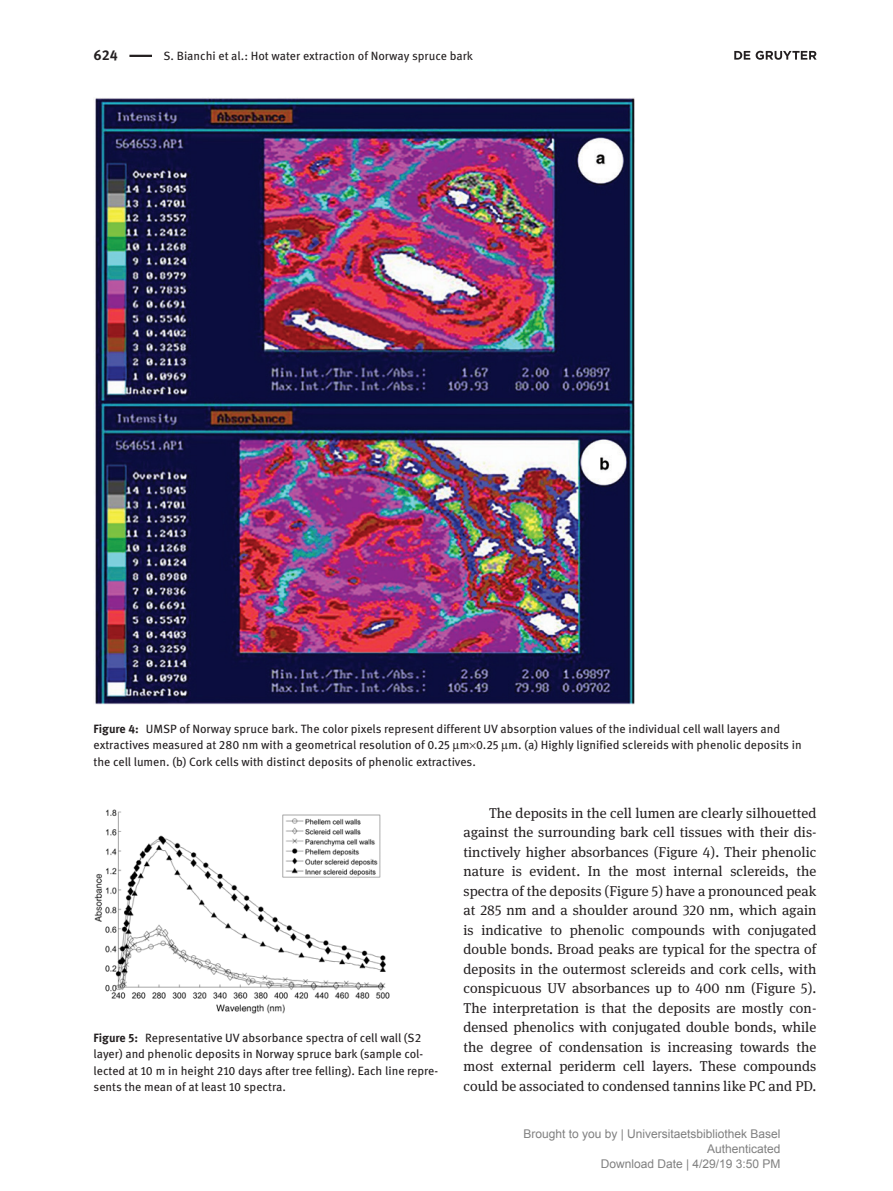
<style>
.page{position:relative;width:893px;height:1191px;background:#fff}
.page>*{position:absolute;margin:0;border:0;box-sizing:border-box;transform-origin:0 0}
.t1{font:14.25px/19.5px "DG Meta Serif Science";letter-spacing:.005em;color:#231f20;text-align:justify}
.t2{font:700 14.25px "DG Meta Science";color:#231f20}
.t3{font:12px/16.5px "DG Meta Science";color:#231f20}
.t4{font:12px/15px "Arial";color:#808080;text-align:right}
.s1{font-weight:700}
</style>
<div class="page">
<hr style="left:129px;top:55px;width:23px;height:2px;background:#231f20">
<img style="left:95px;top:98px;width:540px;height:606px">
<img style="left:94px;top:809px;width:296px;height:204px">
<svg style="left:734px;top:51px;width:83px;height:9px"></svg>
<p class="t2" style="left:94px;top:44px;width:26px">624</p>
<p class="t3" style="left:163px;top:47px;width:311px">S. Bianchi et al.: Hot water extraction of Norway spruce bark</p>
<p class="t3" style="left:94px;top:720px;width:710px"><span class="s1">Figure 4:</span> UMSP of Norway spruce bark. The color pixels represent different UV absorption values of the individual cell wall layers and extractives measured at 280 nm with a geometrical resolution of 0.25 m 0.25 m. (a) Highly lignified sclereids with phenolic deposits in the cell lumen. (b) Cork cells with distinct deposits of phenolic extractives.</p>
<p class="t3" style="left:94px;top:1028px;width:346px"><span class="s1">Figure 5:</span> Representative UV absorbance spectra of cell wall (S2 layer) and phenolic deposits in Norway spruce bark (sample col&shy;lected at 10 m in height 210 days after tree felling). Each line repre&shy;sents the mean of at least 10 spectra.</p>
<p class="t1" style="left:463px;top:803px;width:354px;text-indent:26px">The deposits in the cell lumen are clearly silhouetted against the surrounding bark cell tissues with their dis&shy;tinctively higher absorbances (Figure 4). Their phenolic nature is evident. In the most internal sclereids, the spectra of the deposits (Figure 5) have a pronounced peak at 285 nm and a shoulder around 320 nm, which again is indicative to phenolic compounds with conjugated double bonds. Broad peaks are typical for the spectra of deposits in the outermost sclereids and cork cells, with conspicuous UV absorbances up to 400 nm (Figure 5).<br>The interpretation is that the deposits are mostly con&shy;densed phenolics with conjugated double bonds, while the degree of condensation is increasing towards the most external periderm cell layers. These compounds could be associated to condensed tannins like PC and PD.</p>
<p class="t4" style="left:523px;top:1127px;width:259px">Brought to you by | Universitaetsbibliothek Basel<br>Authenticated<br>Download Date | 4/29/19 3:50 PM</p>
</div>
